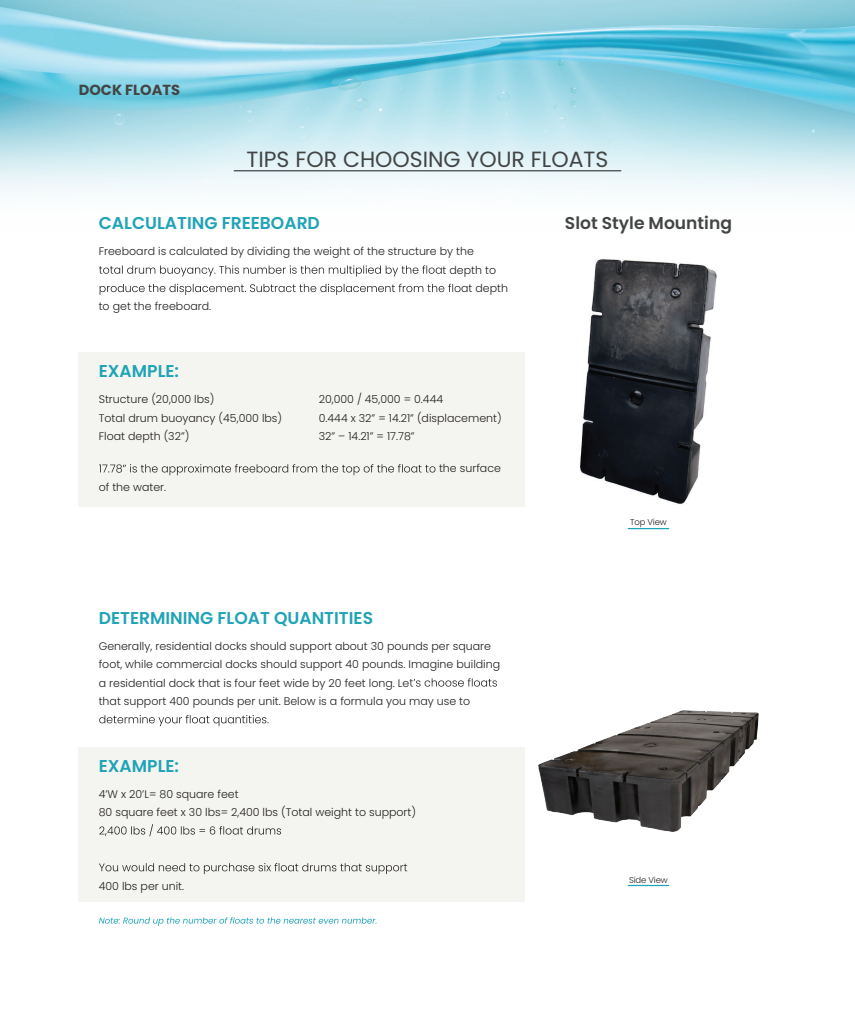
<style>
.page{position:relative;width:855px;height:1024px;background:#fff}
.page>*{position:absolute;margin:0;border:0;box-sizing:border-box;transform-origin:0 0}
.t1{font:22px "Poppins";color:#424544}
.t2{font:600 17.12px "Poppins";color:#1fa3b6}
.t3{font:600 17.12px "Poppins";color:#424544}
.t4{font:700 14.62px "Poppins";color:#424544}
.t5{font:300 11px/18.4px "Poppins";color:#231f20}
.t6{font:300 8.5px "Poppins";letter-spacing:-.02em;color:#231f20}
</style>
<div class="page">
<img style="left:1px;top:0;width:853px;height:415px">
<div style="left:79px;top:747px;width:446px;height:154px;background:#f4f5f0"></div>
<div style="left:79px;top:352px;width:446px;height:154px;background:#f4f5f0"></div>
<hr style="left:234px;top:170px;width:387px;height:1px;background:#424544">
<svg style="left:99px;top:265px;width:343px;height:11px"></svg>
<svg style="left:100px;top:284px;width:361px;height:11px"></svg>
<svg style="left:410px;top:678px;width:87px;height:8px"></svg>
<svg style="left:99px;top:715px;width:170px;height:11px"></svg>
<svg style="left:99px;top:464px;width:337px;height:11px"></svg>
<svg style="left:99px;top:824px;width:182px;height:12px"></svg>
<svg style="left:99px;top:863px;width:308px;height:11px"></svg>
<img style="left:580px;top:244px;width:137px;height:260px">
<img style="left:538px;top:710px;width:221px;height:121px">
<svg style="left:99px;top:917px;width:277px;height:9px"></svg>
<hr style="left:628px;top:885px;width:41px;height:1px;background:#1fa3b6">
<hr style="left:628px;top:528px;width:41px;height:1px;background:#1fa3b6">
<h3 class="t4" style="left:79px;top:81px;width:103px">DOCK FLOATS</h3>
<h1 class="t1" style="left:247px;top:147px;width:363px">TIPS FOR CHOOSING YOUR FLOATS</h1>
<h2 class="t2" style="left:99px;top:213px;width:223px">CALCULATING FREEBOARD</h2>
<p class="t5" style="left:99px;top:242px;width:377px">Freeboard is calculated by dividing the weight of the structure by the</p>
<p class="t5" style="left:443px;top:261px;width:55px">t depth to</p>
<p class="t5" style="left:461px;top:279px;width:48px">at depth</p>
<p class="t5" style="left:99px;top:297px;width:114px">to get the freeboard.</p>
<h2 class="t2" style="left:99px;top:361px;width:82px">EXAMPLE:</h2>
<p class="t5" style="left:99px;top:390px;width:185px">Structure (20,000 lbs)<br>Total drum buoyancy (45,000 lbs)<br>Float depth (32”)</p>
<p class="t5" style="left:99px;top:478px;width:69px">of the water.</p>
<p class="t5" style="left:319px;top:390px;width:184px">20,000 / 45,000 = 0.444<br>0.444 x 32” = 14.21” (displacement)<br>32” – 14.21” = 17.78”</p>
<p class="t5" style="left:439px;top:459px;width:63px">the surface</p>
<h2 class="t2" style="left:99px;top:608px;width:276px">DETERMINING FLOAT QUANTITIES</h2>
<p class="t5" style="left:99px;top:637px;width:403px">Generally, residential docks should support about 30 pounds per square foot, while commercial docks should support 40 pounds. Imagine building a residential dock that is four feet wide by 20 feet long. Le<br>that support 400 pounds per unit. Below is a formula you may use to</p>
<h2 class="t2" style="left:99px;top:755px;width:82px">EXAMPLE:</h2>
<p class="t5" style="left:99px;top:785px;width:319px">4’W x 20’L= 80 square feet<br>80 square feet x 30 lbs= 2,400 lbs (Total weight to support)</p>
<p class="t5" style="left:99px;top:876px;width:87px">400 lbs per unit.</p>
<h2 class="t3" style="left:565px;top:213px;width:168px">Slot Style Mounting</h2>
<p class="t6" style="left:630px;top:517px;width:38px">Top View</p>
<p class="t6" style="left:629px;top:875px;width:40px">Side View</p>
</div>
